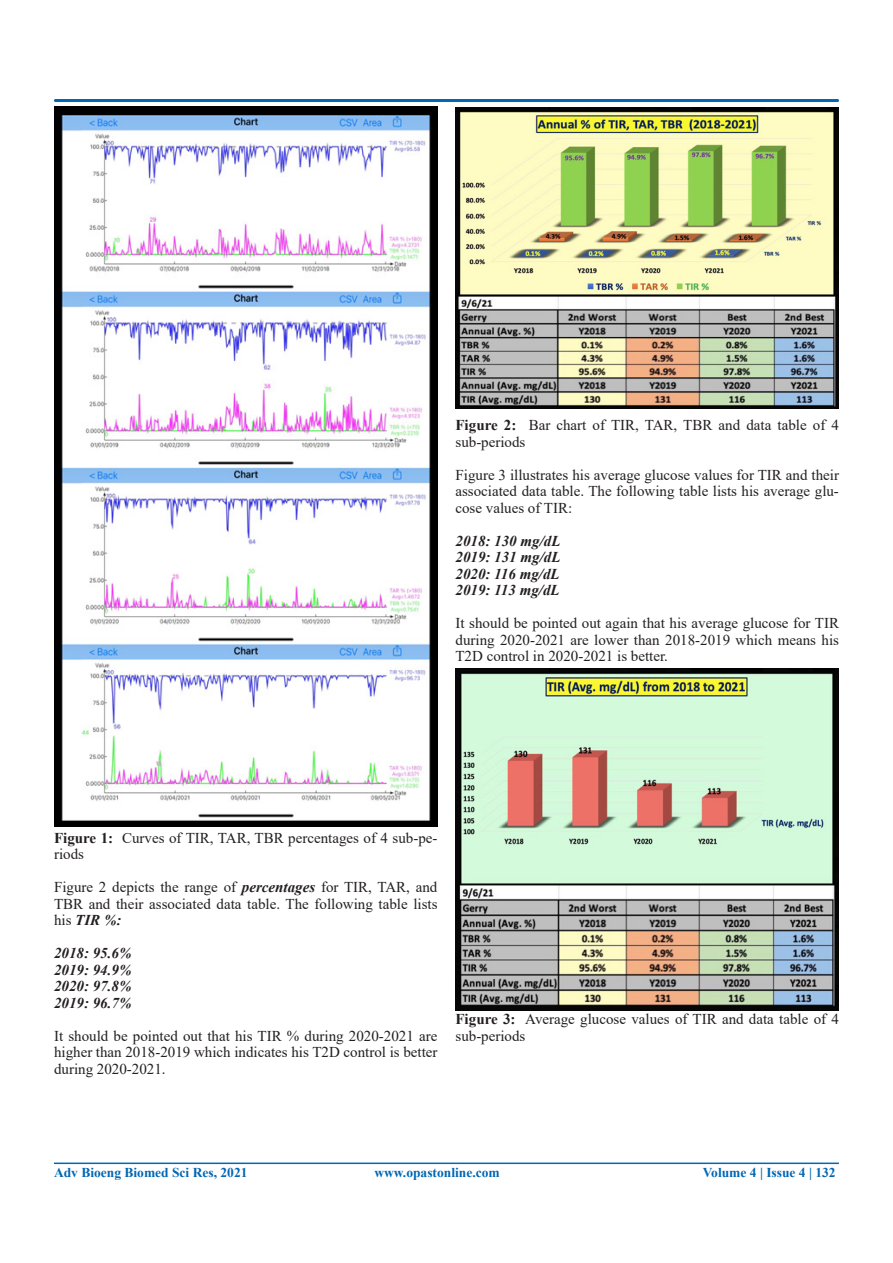
<style>
.page{position:relative;width:893px;height:1263px;background:#fff}
.page>*{position:absolute;margin:0;border:0;box-sizing:border-box;transform-origin:0 0}
.t1{font:15px/16.5px "Times New Roman";color:#231f20;text-align:justify}
.t2{font:italic 700 15px "Times New Roman";color:#231f20}
.t3{font:700 13.5px "Times New Roman";color:#0166b3}
.s1{font-weight:700}
.s2{font-weight:700;font-style:italic}
</style>
<div class="page">
<div style="left:54px;top:99px;width:785px;height:3px;border:2px solid #0166b3"></div>
<hr style="left:54px;top:1162px;width:785px;height:2px;background:#0166b3">
<img style="left:54px;top:106px;width:383px;height:720px">
<img style="left:455px;top:107px;width:384px;height:302px">
<img style="left:455px;top:668px;width:384px;height:342px">
<p class="t1" style="left:455px;top:416px;width:385px"><span class="s1">Figure 2:</span> Bar chart of TIR, TAR, TBR and data table of 4 sub-periods</p>
<p class="t1" style="left:455px;top:466px;width:385px">Figure 3 illustrates his average glucose values for TIR and their associated data table. The following table lists his average glu&shy;cose values of TIR:</p>
<p class="t2" style="left:455px;top:530px;width:106px">2018: 130 mg/dL</p>
<p class="t2" style="left:455px;top:547px;width:106px">2019: 131 mg/dL</p>
<p class="t2" style="left:455px;top:563px;width:106px">2020: 116 mg/dL</p>
<p class="t2" style="left:455px;top:580px;width:106px">2019: 113 mg/dL</p>
<p class="t1" style="left:455px;top:614px;width:385px">It should be pointed out again that his average glucose for TIR during 2020-2021 are lower than 2018-2019 which means his T2D control in 2020-2021 is better.</p>
<p class="t1" style="left:54px;top:829px;width:385px"><span class="s1">Figure 1:</span> Curves of TIR, TAR, TBR percentages of 4 sub-pe&shy;riods</p>
<p class="t1" style="left:54px;top:878px;width:385px">Figure 2 depicts the range of <span class="s2">percentages</span> for TIR, TAR, and TBR and their associated data table. The following table lists his <span class="s2">TIR %:</span></p>
<p class="t2" style="left:54px;top:943px;width:79px">2018: 95.6%</p>
<p class="t2" style="left:54px;top:959px;width:79px">2019: 94.9%</p>
<p class="t2" style="left:54px;top:976px;width:79px">2020: 97.8%</p>
<p class="t2" style="left:54px;top:992px;width:79px">2019: 96.7%</p>
<p class="t1" style="left:54px;top:1027px;width:385px">It should be pointed out that his TIR % during 2020-2021 are higher than 2018-2019 which indicates his T2D control is better during 2020-2021.</p>
<p class="t1" style="left:455px;top:1010px;width:385px"><span class="s1">Figure 3:</span> Average glucose values of TIR and data table of 4 sub-periods</p>
<p class="t3" style="left:54px;top:1163px;width:195px">Adv Bioeng Biomed Sci Res, 2021</p>
<p class="t3" style="left:374px;top:1163px;width:127px">www.opastonline.com</p>
<p class="t3" style="left:703px;top:1163px;width:134px">Volume 4 | Issue 4 | 132</p>
</div>
